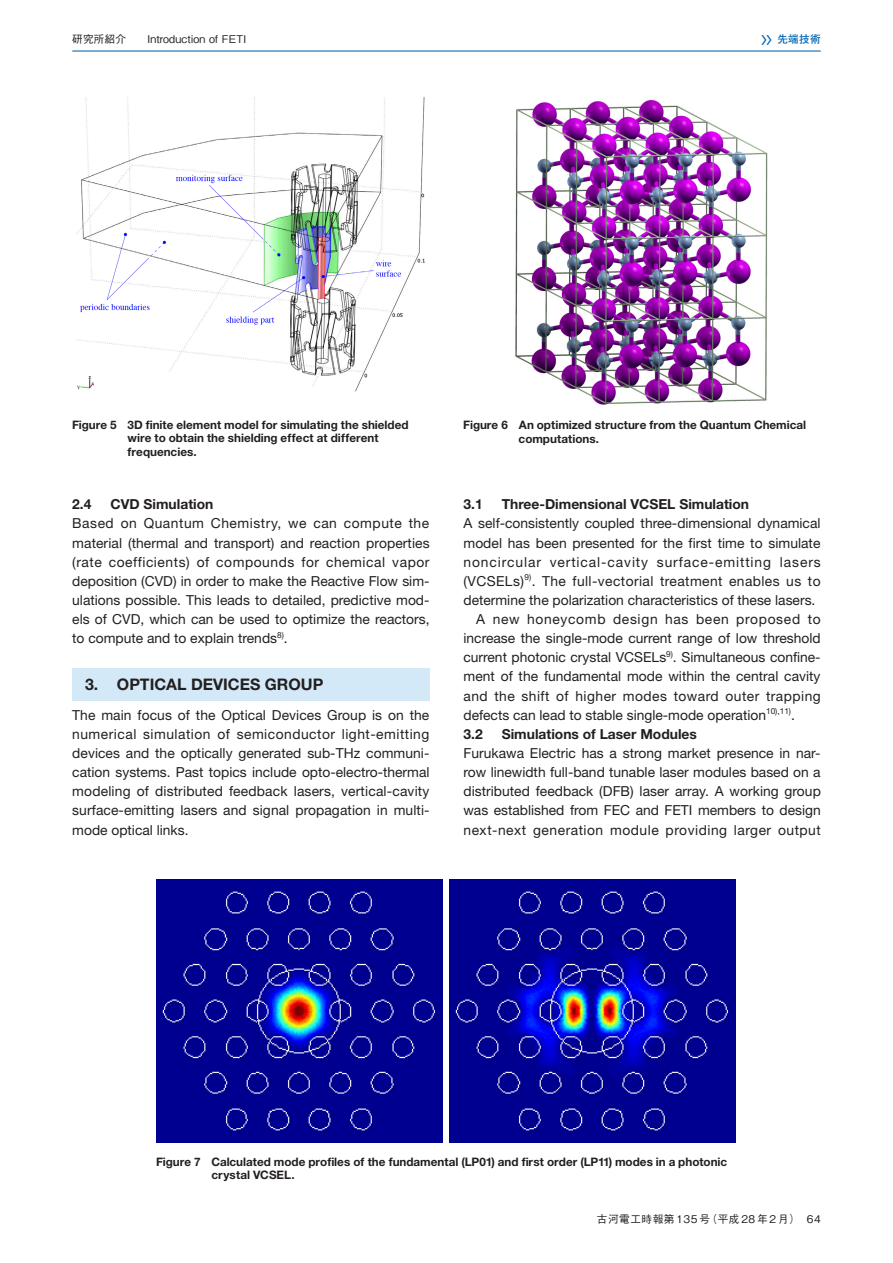
<style>
.page{position:relative;width:893px;height:1263px;background:#fff}
.page>*{position:absolute;margin:0;border:0;box-sizing:border-box;transform-origin:0 0}
.t1{font:700 16.95px "Helvetica Neue LT Pro";color:#231f20}
.t2{font:700 15.9px "Helvetica Neue LT Pro";color:#231f20}
.t3{font:13.8px/19.2px "Helvetica Neue LT Pro";letter-spacing:.005em;color:#231f20;text-align:right}
.t4{font:13.8px "Helvetica Neue LT Pro";letter-spacing:.04em;color:#231f20}
.t5{font:700 13.8px "Helvetica Neue LT Pro";color:#231f20}
.t6{font:13.8px "Helvetica Neue LT Pro";letter-spacing:.065em;color:#231f20}
.t7{font:13.8px "Helvetica Neue LT Pro";letter-spacing:.035em;color:#231f20}
.t8{font:13.8px "Helvetica Neue LT Pro";letter-spacing:.03em;color:#231f20}
.t9{font:13.8px "Helvetica Neue LT Pro";letter-spacing:.05em;color:#231f20}
.t10{font:700 11.7px/13.8px "Helvetica Neue LT Pro";color:#231f20}
.t11{font:500 10.65px "Gothic BBB Pro";letter-spacing:.03em;color:#231f20}
.t12{font:500 10.65px "Gothic BBB Pro";letter-spacing:.05em;color:#231f20}
.t13{font:500 10.65px "Gothic BBB Pro";letter-spacing:.175em;color:#231f20}
.t14{font:700 10.65px "Futo Go B101 Pro";color:#0166b3}
.t15{font:8.25px "Helvetica Neue LT Pro";color:#231f20}
.s1{font-family:"Gothic MB101 Pro";font-weight:500}
.s2{font-size:13.8px}
</style>
<div class="page">
<hr style="left:72px;top:50px;width:749px;height:2px;background:#0166b3">
<img style="left:76px;top:97px;width:349px;height:295px">
<img style="left:515px;top:99px;width:253px;height:306px">
<img style="left:156px;top:880px;width:286px;height:263px">
<img style="left:450px;top:880px;width:286px;height:263px">
<div style="left:72px;top:668px;width:357px;height:33px;background:#d4e9f7"></div>
<p class="t11" style="left:72px;top:31px;width:176px">研究所紹介　　Introduction of FETI</p>
<p class="t14" style="left:761px;top:31px;width:61px"><span class="s1">〉〉</span>先端技術</p>
<p class="t10" style="left:72px;top:417px;width:46px">Figure 5</p>
<p class="t10" style="left:128px;top:417px;width:283px">D3 finite element model for simulating the shielded</p>
<p class="t10" style="left:128px;top:431px;width:253px">wire to obtain the shielding effect at different frequencies.</p>
<p class="t5" style="left:72px;top:496px;width:21px">2.4</p>
<p class="t5" style="left:111px;top:496px;width:104px">CVD Simulation</p>
<p class="t4" style="left:144px;top:515px;width:62px">Quantum</p>
<p class="t4" style="left:211px;top:515px;width:72px">Chemistry,</p>
<p class="t3" style="left:72px;top:514px;width:43px">Based</p>
<p class="t3" style="left:72px;top:533px;width:359px">material (thermal and transport) and reaction properties</p>
<p class="t3" style="left:392px;top:552px;width:39px">vapor</p>
<p class="t3" style="left:409px;top:514px;width:22px">the</p>
<p class="t4" style="left:344px;top:515px;width:60px">compute</p>
<p class="t3" style="left:121px;top:514px;width:18px">on</p>
<p class="t3" style="left:288px;top:514px;width:20px">we</p>
<p class="t3" style="left:313px;top:514px;width:25px">can</p>
<p class="t3" style="left:72px;top:552px;width:31px">(rate</p>
<p class="t4" style="left:109px;top:553px;width:83px">coefficients)</p>
<p class="t3" style="left:197px;top:552px;width:14px">of</p>
<p class="t3" style="left:301px;top:552px;width:19px">for</p>
<p class="t4" style="left:216px;top:553px;width:80px">compounds</p>
<p class="t4" style="left:326px;top:553px;width:61px">chemical</p>
<p class="t3" style="left:72px;top:571px;width:359px">deposition (CVD) in order to make the Reactive Flow sim-</p>
<p class="t3" style="left:72px;top:590px;width:359px">ulations possible. This leads to detailed, predictive mod-</p>
<p class="t3" style="left:72px;top:609px;width:359px">els of CVD, which can be used to optimize the reactors,</p>
<p class="t15" style="left:277px;top:630px;width:12px"><span class="s2">.</span>(8</p>
<p class="t3" style="left:72px;top:628px;width:206px">to compute and to explain trends</p>
<p class="t1" style="left:72px;top:673px;width:241px">3. OPTICAL DEVICES GROUP</p>
<p class="t3" style="left:72px;top:705px;width:359px">The main focus of the Optical Devices Group is on the light-emitting</p>
<p class="t2" style="left:117px;top:674px;width:208px">OPTICAL DEVICES GROUP</p>
<p class="t2" style="left:85px;top:674px;width:15px">3.</p>
<p class="t3" style="left:217px;top:724px;width:14px">of</p>
<p class="t7" style="left:72px;top:726px;width:66px">numerical</p>
<p class="t3" style="left:72px;top:762px;width:359px">cation systems. Past topics include opto-electro-thermal</p>
<p class="t7" style="left:143px;top:726px;width:69px">simulation</p>
<p class="t7" style="left:237px;top:726px;width:100px">semiconductor</p>
<p class="t3" style="left:72px;top:743px;width:359px">devices and the optically generated sub-THz communi-</p>
<p class="t3" style="left:72px;top:781px;width:359px">modeling of distributed feedback lasers, vertical-cavity</p>
<p class="t3" style="left:72px;top:820px;width:118px">mode optical links.</p>
<p class="t3" style="left:72px;top:801px;width:359px">surface-emitting lasers and signal propagation in multi-</p>
<p class="t10" style="left:463px;top:418px;width:46px">Figure 6</p>
<p class="t10" style="left:519px;top:418px;width:289px">An optimized structure from the Quantum Chemical</p>
<p class="t10" style="left:519px;top:431px;width:82px">computations.</p>
<p class="t5" style="left:502px;top:496px;width:249px">Three-Dimensional VCSEL Simulation</p>
<p class="t5" style="left:463px;top:496px;width:21px">3.1</p>
<p class="t3" style="left:463px;top:514px;width:359px">A self-consistently coupled three-dimensional dynamical model has been presented for the first time to simulate lasers</p>
<p class="t6" style="left:657px;top:553px;width:116px">surface-emitting</p>
<p class="t6" style="left:463px;top:553px;width:79px">noncircular</p>
<p class="t6" style="left:550px;top:553px;width:100px">vertical-cavity</p>
<p class="t3" style="left:463px;top:571px;width:74px">(VCSELs .<sup>)9</sup>)</p>
<p class="t3" style="left:463px;top:590px;width:353px">determine the polarization characteristics of these lasers.</p>
<p class="t3" style="left:808px;top:609px;width:14px">to</p>
<p class="t8" style="left:573px;top:573px;width:82px">full-vectorial</p>
<p class="t3" style="left:542px;top:571px;width:25px">The</p>
<p class="t8" style="left:729px;top:573px;width:52px">enables</p>
<p class="t8" style="left:660px;top:573px;width:64px">treatment</p>
<p class="t3" style="left:808px;top:571px;width:14px">to</p>
<p class="t3" style="left:786px;top:571px;width:17px">us</p>
<p class="t3" style="left:463px;top:609px;width:359px;text-align:left;text-indent:13px">A<br>increase the single-mode current range of low threshold</p>
<p class="t3" style="left:463px;top:667px;width:358px">ment of the fundamental mode within the central cavity</p>
<p class="t9" style="left:527px;top:611px;width:80px">honeycomb</p>
<p class="t3" style="left:613px;top:609px;width:46px">design</p>
<p class="t3" style="left:665px;top:609px;width:25px">has</p>
<p class="t3" style="left:696px;top:609px;width:34px">been</p>
<p class="t9" style="left:736px;top:611px;width:65px">proposed</p>
<p class="t3" style="left:493px;top:609px;width:28px">new</p>
<p class="t15" style="left:666px;top:649px;width:12px"><span class="s2">.</span>)9</p>
<p class="t3" style="left:463px;top:648px;width:204px">current photonic crystal VCSELs</p>
<p class="t3" style="left:681px;top:648px;width:141px">Simultaneous confine-</p>
<p class="t3" style="left:522px;top:686px;width:29px">shift</p>
<p class="t3" style="left:556px;top:686px;width:14px">of</p>
<p class="t3" style="left:463px;top:686px;width:26px">and</p>
<p class="t3" style="left:494px;top:686px;width:22px">the</p>
<p class="t3" style="left:575px;top:686px;width:42px">higher</p>
<p class="t3" style="left:623px;top:686px;width:46px">modes</p>
<p class="t3" style="left:674px;top:686px;width:47px">toward</p>
<p class="t7" style="left:766px;top:687px;width:56px">trapping</p>
<p class="t3" style="left:725px;top:686px;width:35px">outer</p>
<p class="t15" style="left:766px;top:706px;width:24px">10(,11</p>
<p class="t3" style="left:789px;top:705px;width:7px">.<sup>(</sup></p>
<p class="t3" style="left:463px;top:705px;width:304px">defects can lead to stable single-mode operation</p>
<p class="t5" style="left:502px;top:725px;width:197px">Simulations of Laser Modules</p>
<p class="t5" style="left:463px;top:725px;width:21px">3.2</p>
<p class="t3" style="left:463px;top:762px;width:359px">row linewidth full-band tunable laser modules based on a</p>
<p class="t3" style="left:463px;top:743px;width:359px">Furukawa Electric has a strong market presence in nar-</p>
<p class="t3" style="left:463px;top:781px;width:359px">distributed feedback (DFB) laser array A. working group was established from FEC and FETI members to design output</p>
<p class="t4" style="left:533px;top:821px;width:72px">generation</p>
<p class="t3" style="left:610px;top:820px;width:50px">module</p>
<p class="t4" style="left:666px;top:821px;width:63px">providing</p>
<p class="t3" style="left:734px;top:820px;width:39px">larger</p>
<p class="t4" style="left:463px;top:821px;width:64px">next-next</p>
<p class="t10" style="left:156px;top:1154px;width:46px">Figure 7</p>
<p class="t10" style="left:211px;top:1154px;width:517px">Calculated mode profiles of the fundamental (LP01) and first order (LP11) modes in a photonic</p>
<p class="t10" style="left:211px;top:1168px;width:85px">crystal VCSEL.</p>
<p class="t13" style="left:706px;top:1211px;width:95px">（平成28年2月(</p>
<p class="t12" style="left:597px;top:1211px;width:115px">古河電工時報第135 号</p>
<p class="t11" style="left:807px;top:1211px;width:15px">64</p>
</div>
